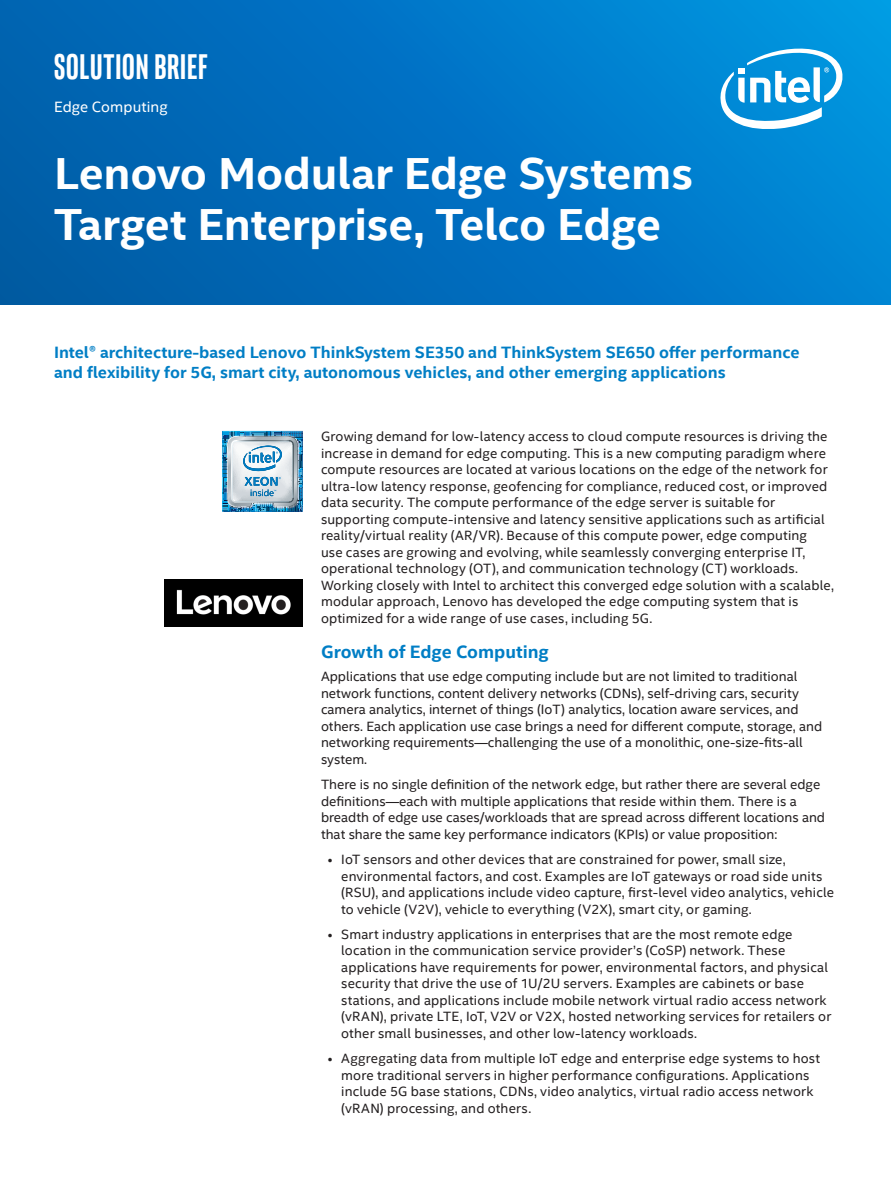
<style>
.page{position:relative;width:891px;height:1188px;background:#fff}
.page>*{position:absolute;margin:0;border:0;box-sizing:border-box;transform-origin:0 0}
.Main_Title{font:700 45px/51px "Intel Clear";letter-spacing:-.005em;color:#fff}
.t1{font:700 36px "Intel Clear Pro";letter-spacing:.025em;color:#fff}
.CopyHeaderBlue{font:700 18px "Intel Clear";color:#007ec5}
.ProdName_-_Product_N{font:700 16.5px/19.8px "Intel Clear";color:#007ec5}
.Mini_Header{font:15px "Intel Clear";letter-spacing:.005em;color:#fff}
.MainCopy___Caption{font:13.5px/16.5px "Intel Clear";letter-spacing:.01em;color:#231f20}
</style>
<div class="page">
<div style="left:0;top:0;width:891px;height:305px;background:linear-gradient(to right,#005ba9,#008cdb)"></div>
<img style="left:222px;top:431px;width:81px;height:81px">
<img style="left:164px;top:580px;width:139px;height:46px">
<svg style="left:718px;top:42px;width:127px;height:90px"></svg>
<h2 class="t1" style="left:54px;top:44px;width:155px">SOLUTION BRIEF</h2>
<p class="Mini_Header" style="left:54px;top:96px;width:115px">Edge Computing</p>
<p class="Main_Title" style="left:54px;top:147px;width:640px">Lenovo Modular Edge Systems<br>Target Enterprise, Telco Edge</p>
<p class="ProdName_-_Product_N" style="left:54px;top:342px;width:747px">Intel® architecture-based Lenovo ThinkSystem SE350 and ThinkSystem SE650 offer performance and flexibility for 5G, smart city, autonomous vehicles, and other emerging applications</p>
<p class="MainCopy___Caption" style="left:321px;top:428px;width:514px">Growing demand for low-latency access to cloud compute resources is driving the increase in demand for edge computing. This is a new computing paradigm where compute resources are located at various locations on the edge of the network for ultra-low latency response, geofencing for compliance, reduced cost, or improved data security. The compute performance of the edge server is suitable for supporting compute-intensive and latency sensitive applications such as artificial reality/virtual reality (AR/VR). Because of this compute power, edge computing<br>use cases are growing and evolving, while seamlessly converging enterprise IT, operational technology (OT), and communication technology (CT) workloads.<br>Working closely with Intel to architect this converged edge solution with a scalable, modular approach, Lenovo has developed the edge computing system that is optimized for a wide range of use cases, including 5G.</p>
<p class="CopyHeaderBlue" style="left:321px;top:639px;width:229px">Growth of Edge Computing</p>
<p class="MainCopy___Caption" style="left:321px;top:668px;width:503px">Applications that use edge computing include but are not limited to traditional network functions, content delivery networks (CDNs), self-driving cars, security camera analytics, internet of things (IoT) analytics, location aware services, and others. Each application use case brings a need for different compute, storage, and networking requirements—challenging the use of a monolithic, one-size-fits-all system.</p>
<p class="MainCopy___Caption" style="left:321px;top:776px;width:506px">There is no single definition of the network edge, but rather there are several edge definitions—each with multiple applications that reside within them. There is a breadth of edge use cases/workloads that are spread across different locations and that share the same key performance indicators (KPIs) or value proposition:</p>
<p class="MainCopy___Caption" style="left:341px;top:851px;width:494px;text-indent:-14px">• IoT sensors and other devices that are constrained for power, small size, environmental factors, and cost. Examples are IoT gateways or road side units (RSU), and applications include video capture, first-level video analytics, vehicle to vehicle (V2V), vehicle to everything (V2X), smart city, or gaming.</p>
<p class="MainCopy___Caption" style="left:341px;top:926px;width:492px;text-indent:-14px">• Smart industry applications in enterprises that are the most remote edge location in the communication service provider’s (CoSP) network. These applications have requirements for power, environmental factors, and physical security that drive the use of 1U/2U servers. Examples are cabinets or base stations, and applications include mobile network virtual radio access network (vRAN), private LTE, IoT, V2V or V2X, hosted networking services for retailers or other small businesses, and other low-latency workloads.</p>
<p class="MainCopy___Caption" style="left:341px;top:1050px;width:481px;text-indent:-14px">• Aggregating data from multiple IoT edge and enterprise edge systems to host more traditional servers in higher performance configurations. Applications include 5G base stations, CDNs, video analytics, virtual radio access network (vRAN) processing, and others.</p>
</div>
